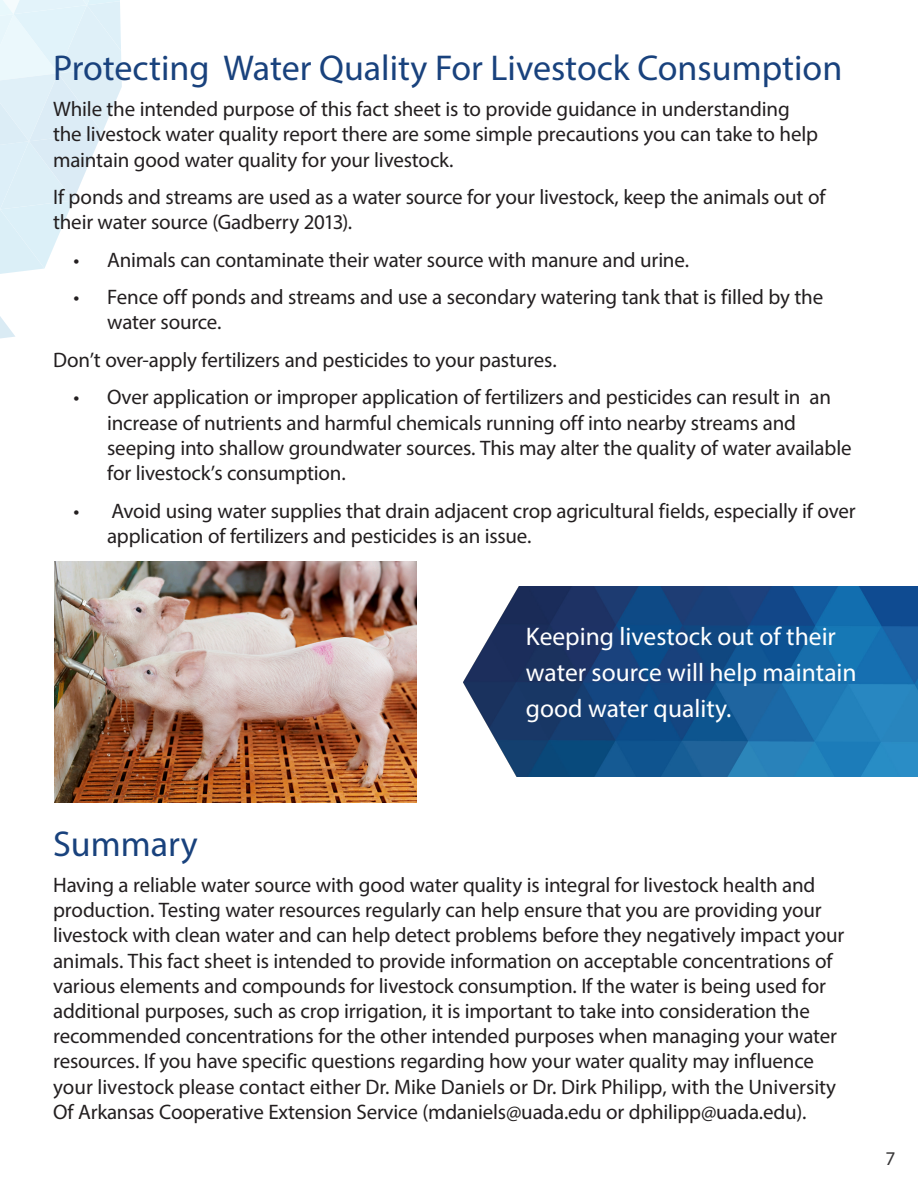
<style>
.page{position:relative;width:918px;height:1188px;background:#fff}
.page>*{position:absolute;margin:0;border:0;box-sizing:border-box;transform-origin:0 0}
.Title_1_Blue{font:36px "Myriad Pro";color:#19427d}
.New_Paragraph_Style{font:36px "Myriad Pro";color:#19427d}
.Title_1_Blue-2{font:25.5px/36px "Myriad Pro";color:#fff}
.New_Paragraph_Style-2{font:21px/25.2px "Myriad Pro";letter-spacing:-.01em;color:#231f20}
.t1{font:19.5px "Myriad Pro";color:#363536}
</style>
<div class="page">
<svg style="left:0;top:0;width:122px;height:339px"></svg>
<img style="left:463px;top:586px;width:455px;height:191px">
<img style="left:54px;top:562px;width:363px;height:241px">
<p class="Title_1_Blue" style="left:53px;top:46px;width:791px">Protecting Water Quality For Livestock Consumption</p>
<p class="New_Paragraph_Style-2" style="left:53px;top:96px;width:767px">While the intended purpose of this fact sheet is to provide guidance in understanding the livestock water quality report there are some simple precautions you can take to help maintain good water quality for your livestock.</p>
<p class="New_Paragraph_Style-2" style="left:53px;top:184px;width:774px">If ponds and streams are used as a water source for your livestock, keep the animals out of</p>
<p class="New_Paragraph_Style-2" style="left:53px;top:209px;width:301px">their water source (Gadberry 2013).</p>
<p class="New_Paragraph_Style-2" style="left:73px;top:247px;width:617px">• Animals can contaminate their water source with manure and urine.</p>
<p class="New_Paragraph_Style-2" style="left:107px;top:284px;width:718px;text-indent:-34px">• Fence off ponds and streams and use a secondary watering tank that is filled by the water source.</p>
<p class="New_Paragraph_Style-2" style="left:53px;top:347px;width:505px">Don’t over-apply fertilizers and pesticides to your pastures.</p>
<p class="New_Paragraph_Style-2" style="left:107px;top:385px;width:746px;text-indent:-34px">• Over application or improper application of fertilizers and pesticides can result in an increase of nutrients and harmful chemicals running off into nearby streams and seeping into shallow groundwater sources. This may alter the quality of water available for livestock’s consumption.</p>
<p class="New_Paragraph_Style-2" style="left:107px;top:498px;width:750px;text-indent:-34px">• Avoid using water supplies that drain adjacent crop agricultural fields, especially if over application of fertilizers and pesticides is an issue.</p>
<p class="Title_1_Blue-2" style="left:526px;top:618px;width:332px">Keeping livestock out of their water source will help maintain good water quality.</p>
<p class="New_Paragraph_Style" style="left:53px;top:822px;width:146px">Summary</p>
<p class="New_Paragraph_Style-2" style="left:53px;top:872px;width:793px">Having a reliable water source with good water quality is integral for livestock health and production. Testing water resources regularly can help ensure that you are providing your livestock with clean water and can help detect problems before they negatively impact your animals. This fact sheet is intended to provide information on acceptable concentrations of various elements and compounds for livestock consumption. If the water is being used for additional purposes, such as crop irrigation, it is important to take into consideration the recommended concentrations for the other intended purposes when managing your water resources. If you have specific questions regarding how your water quality may influence your livestock please contact either Dr. Mike Daniels or Dr. Dirk Philipp, with the University Of Arkansas Cooperative Extension Service (mdaniels@uada.edu or dphilipp@uada.edu).</p>
<p class="t1" style="left:885px;top:1147px;width:12px">7</p>
</div>
